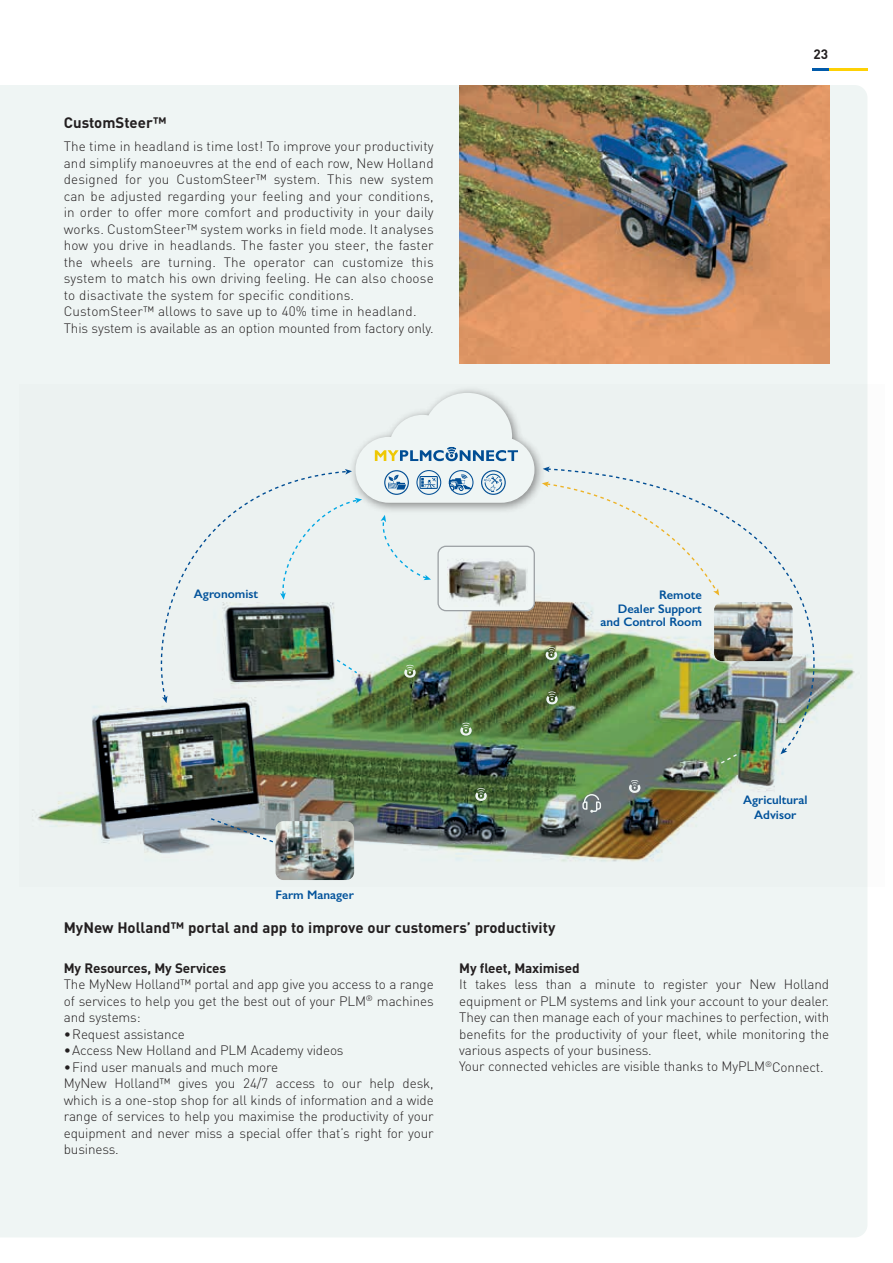
<style>
.page{position:relative;width:893px;height:1263px;background:#fff}
.page>*{position:absolute;margin:0;border:0;box-sizing:border-box;transform-origin:0 0}
.t1{font:700 15px "DIN";color:#231f20}
.t2{font:300 13.5px/16.5px "DIN";letter-spacing:-.01em;color:#231f20}
.t3{font:300 13.5px/16.5px "DIN";letter-spacing:.01em;color:#231f20}
.t4{font:700 13.5px "DIN";letter-spacing:-.01em;color:#231f20}
.t5{font:600 12.45px/13.2px "Gill Sans";color:#01529b;text-align:right}
</style>
<div class="page">
<svg style="left:812px;top:68px;width:55px;height:2px"></svg>
<div style="left:0;top:85px;width:867px;height:1152px;background:#eff5f4"></div>
<img style="left:459px;top:85px;width:370px;height:279px">
<img style="left:20px;top:384px;width:848px;height:502px">
<img style="left:345px;top:384px;width:203px;height:133px">
<svg style="left:542px;top:482px;width:4px;height:114px"></svg>
<svg style="left:148px;top:470px;width:201px;height:230px;background:#c4ccc9"></svg>
<svg style="left:162px;top:696px;width:5px;height:7px"></svg>
<svg style="left:475px;top:788px;width:12px;height:13px"></svg>
<svg style="left:404px;top:664px;width:12px;height:14px"></svg>
<svg style="left:460px;top:722px;width:12px;height:14px"></svg>
<svg style="left:629px;top:779px;width:11px;height:14px"></svg>
<svg style="left:582px;top:794px;width:19px;height:19px"></svg>
<svg style="left:335px;top:658px;width:24px;height:17px"></svg>
<svg style="left:719px;top:753px;width:21px;height:12px"></svg>
<svg style="left:209px;top:817px;width:78px;height:31px;background:#b9c2c5"></svg>
<img style="left:546px;top:468px;width:301px;height:285px">
<svg style="left:780px;top:747px;width:7px;height:7px"></svg>
<svg style="left:543px;top:466px;width:7px;height:6px"></svg>
<svg style="left:280px;top:393px;width:254px;height:207px"></svg>
<img style="left:714px;top:602px;width:79px;height:59px">
<div style="left:438px;top:546px;width:96px;height:65px;background:#eff5f4;border-radius:8px"></div>
<div style="left:437px;top:546px;width:98px;height:65px;border:1px solid #a8a9ad;border-radius:8px"></div>
<img style="left:276px;top:821px;width:78px;height:59px">
<img style="left:447px;top:559px;width:80px;height:47px">
<p class="t1" style="left:64px;top:113px;width:104px">CustomSteer™</p>
<p class="t3" style="left:64px;top:138px;width:371px">The time in headland is time lost! To improve your productivity and simplify manoeuvres at the end of each row, New Holland designed for you CustomSteer™ system. This new system can be adjusted regarding your feeling and your conditions, in order to offer more comfort and productivity in your daily works. CustomSteer™ system works in field mode. It analyses how you drive in headlands. The faster you steer, the faster the wheels are turning. The operator can customize this system to match his own driving feeling. He can also choose to disactivate the system for specific conditions.<br>CustomSteer™ allows to save up to 40% time in headland.<br>This system is available as an option mounted from factory only.</p>
<p class="t4" style="left:813px;top:45px;width:16px">23</p>
<p class="t5" style="left:194px;top:587px;width:66px">Agronomist</p>
<p class="t5" style="left:600px;top:588px;width:103px">Remote<br>Dealer Support and Control Room</p>
<p class="t5" style="left:275px;top:888px;width:80px">Farm Manager</p>
<p class="t5" style="left:743px;top:793px;width:66px;line-height:14.9px;text-align:center">Agricultural<br>Advisor</p>
<p class="t1" style="left:64px;top:918px;width:493px">MyNew Holland™ portal and app to improve our customers’ productivity</p>
<p class="t4" style="left:64px;top:959px;width:164px">My Resources, My Services</p>
<p class="t2" style="left:64px;top:976px;width:371px;text-align:justify">The MyNew Holland™ portal and app give you access to a range of services to help you get the best out of your PLM<sup>®</sup> machines and systems:</p>
<p class="t2" style="left:64px;top:1025px;width:123px">•Request assistance</p>
<p class="t2" style="left:64px;top:1042px;width:281px">•Access New Holland and PLM Academy videos</p>
<p class="t2" style="left:64px;top:1058px;width:371px">•Find user manuals and much more<br>MyNew Holland™ gives you 24/7 access to our help desk, which is a one-stop shop for all kinds of information and a wide range of services to help you maximise the productivity of your equipment and never miss a special offer that’s right for your business.</p>
<p class="t4" style="left:459px;top:959px;width:122px">My fleet, Maximised</p>
<p class="t2" style="left:459px;top:976px;width:371px">It takes less than a minute to register your New Holland equipment or PLM systems and link your account to your dealer.<br>They can then manage each of your machines to perfection, with benefits for the productivity of your fleet, while monitoring the various aspects of your business.<br>Your connected vehicles are visible thanks to MyPLM<sup>®</sup>Connect.</p>
</div>
